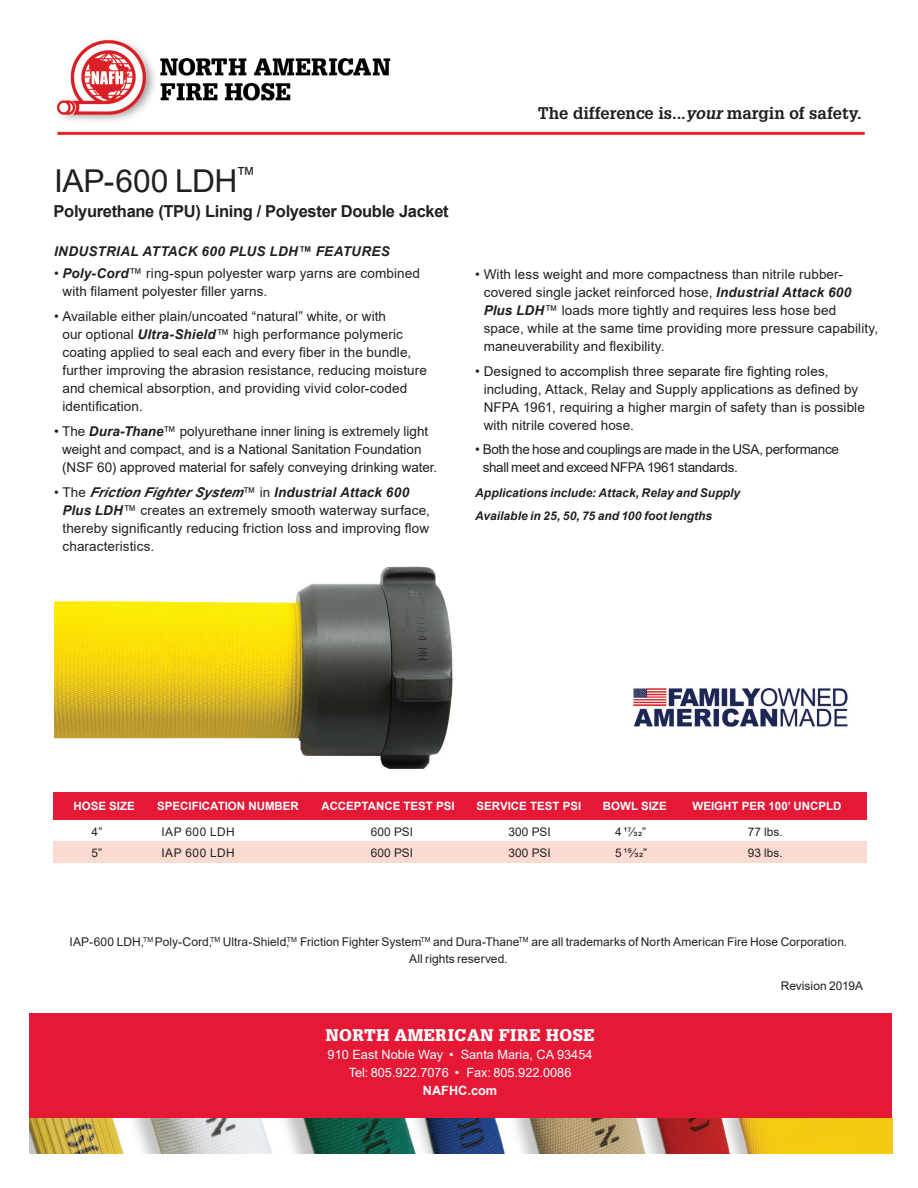
<style>
.page{position:relative;width:918px;height:1188px;background:#fff}
.page>*{position:absolute;margin:0;border:0;box-sizing:border-box;transform-origin:0 0}
.t1{font:31.5px "Arial";letter-spacing:-.01em;color:#231f20}
.t2{font:700 16.5px "Arial";letter-spacing:-.02em;color:#231f20}
.t3{font:700 16.5px "Glypha LT Std";color:#231f20}
.t4{font:900 16.5px "Glypha LT Std";letter-spacing:.03em;color:#fff}
.t5{font:13.5px/18px "Arial";letter-spacing:.005em;color:#231f20}
.t6{font:13.5px/18px "Arial";letter-spacing:-.025em;color:#231f20}
.t7{font:italic 700 13.5px "Arial";letter-spacing:.02em;color:#231f20}
.t8{font:12.75px/18px "Arial";color:#fff;text-align:center}
.t9{font:700 12.75px "Arial";color:#fff}
.t10{font:12px/16.5px "Arial";letter-spacing:.005em;color:#231f20;text-align:center}
.t11{font:italic 700 12px/22.5px "Arial";letter-spacing:.005em;color:#231f20}
.t12{font:11.85px "Arial";color:#231f20}
.t13{font:11.85px "Arial";letter-spacing:.045em;color:#231f20}
.t14{font:700 11.55px "Arial";color:#fff}
.s1{font-weight:700;font-style:italic}
.s2{font-style:italic}
</style>
<div class="page">
<img style="left:29px;top:1118px;width:863px;height:35px">
<div style="left:29px;top:1013px;width:863px;height:105px;background:#e51836"></div>
<img style="left:633px;top:688px;width:215px;height:39px">
<img style="left:54px;top:566px;width:399px;height:203px">
<div style="left:53px;top:841px;width:814px;height:22px;background:#fbdbd1"></div>
<div style="left:53px;top:792px;width:814px;height:28px;background:#e51836"></div>
<hr style="left:57px;top:132px;width:808px;height:3px;background:#ed2026">
<img style="left:57px;top:39px;width:98px;height:82px">
<img style="left:160px;top:58px;width:231px;height:43px">
<h1 class="t1" style="left:54px;top:159px;width:203px">IAP-600 LDH<sup>™</sup></h1>
<p class="t2" style="left:54px;top:199px;width:397px">Polyurethane (TPU) Lining / Polyester Double Jacket</p>
<p class="t7" style="left:54px;top:242px;width:337px">INDUSTRIAL ATTACK 600 PLUS LDH™ FEATURES</p>
<p class="t5" style="left:62px;top:265px;width:359px;text-indent:-8px">• <span class="s1">Poly-Cord</span>™ ring-spun polyester warp yarns are combined with filament polyester filler yarns.</p>
<p class="t5" style="left:62px;top:307px;width:366px;text-indent:-8px">• Available either plain/uncoated “natural” white, or with<br>our optional <span class="s1">Ultra-Shield</span>™ high performance polymeric coating applied to seal each and every fiber in the bundle, further improving the abrasion resistance, reducing moisture and chemical absorption, and providing vivid color-coded identification.</p>
<p class="t5" style="left:62px;top:422px;width:377px;text-indent:-8px">• The <span class="s1">Dura-Thane</span>™ polyurethane inner lining is extremely light weight and compact, and is a National Sanitation Foundation (NSF 60) approved material for safely conveying drinking water.</p>
<p class="t5" style="left:62px;top:483px;width:369px;text-indent:-8px">• The <span class="s1">Friction FighterSystem</span>™ in <span class="s1">Industrial Attack 600<br>Plus LDH</span>™ creates an extremely smooth waterway surface, thereby significantly reducing friction loss and improving flow characteristics.</p>
<p class="t3" style="left:538px;top:103px;width:325px">The difference is...<span class="s2">your</span>margin of safety.</p>
<p class="t5" style="left:484px;top:265px;width:396px;text-indent:-8px">• With less weight and more compactness than nitrile rubber&shy;covered single jacket reinforced hose, <span class="s1">Industrial Attack 600<br>Plus LDH</span>™ loads more tightly and requires less hose bed space, while at the same time providing more pressure capability, maneuverability and flexibility.</p>
<p class="t5" style="left:484px;top:362px;width:383px;text-indent:-8px">• Designed to accomplish three separate fire fighting roles, including, Attack, Relay and Supply applications as defined by NFPA 1961, requiring a higher margin of safety than is possible with nitrile covered hose.</p>
<p class="t6" style="left:483px;top:440px;width:358px;text-indent:-8px">• Both the hose and couplings are made in the USA, performance shall meet and exceed NFPA 1961 standards.</p>
<p class="t11" style="left:475px;top:482px;width:267px">Applications include: Attack, Relay and Supply<br>Available in 25, 50, 75 and 100 foot lengths</p>
<p class="t14" style="left:74px;top:797px;width:63px">HOSE SIZE</p>
<p class="t14" style="left:157px;top:797px;width:143px">SPECIFICATION NUMBER</p>
<p class="t14" style="left:321px;top:797px;width:135px">ACCEPTANCE TEST PSI</p>
<p class="t14" style="left:477px;top:797px;width:106px">SERVICE TEST PSI</p>
<p class="t14" style="left:603px;top:797px;width:65px">BOWL SIZE</p>
<p class="t14" style="left:693px;top:797px;width:150px">WEIGHT PER 100’ UNCPLD</p>
<p class="t12" style="left:92px;top:824px;width:12px">4”</p>
<p class="t13" style="left:161px;top:824px;width:75px">IAP 600 LDH</p>
<p class="t12" style="left:371px;top:824px;width:44px">600 PSI</p>
<p class="t12" style="left:509px;top:824px;width:44px">300 PSI</p>
<p class="t12" style="left:615px;top:824px;width:33px">4 17/32”</p>
<p class="t12" style="left:748px;top:824px;width:36px">77 lbs.</p>
<p class="t12" style="left:92px;top:844px;width:12px">5”</p>
<p class="t13" style="left:161px;top:844px;width:75px">IAP 600 LDH</p>
<p class="t12" style="left:371px;top:844px;width:44px">600 PSI</p>
<p class="t12" style="left:509px;top:844px;width:44px">300 PSI</p>
<p class="t12" style="left:615px;top:844px;width:33px">5 15/32”</p>
<p class="t12" style="left:748px;top:844px;width:36px">93 lbs.</p>
<p class="t10" style="left:70px;top:934px;width:779px">IAP-600 LDH,<sup>TM</sup> Poly-Cord,<sup>TM</sup> Ultra-Shield,<sup>TM</sup> Friction Fighter System<sup>TM</sup> and Dura-Thane<sup>TM</sup> are all trademarks of North American Fire Hose Corporation.<br>All rights reserved.</p>
<p class="t10" style="left:781px;top:978px;width:84px">Revision 2019A</p>
<p class="t4" style="left:326px;top:1025px;width:270px">NORTH AMERICAN FIRE HOSE</p>
<p class="t8" style="left:328px;top:1045px;width:266px">910 East Noble Way • Santa Maria, CA 93454<br>Tel: 805.922.7076 • Fax: 805.922.0086</p>
<p class="t9" style="left:423px;top:1082px;width:76px">NAFHC.com</p>
</div>
